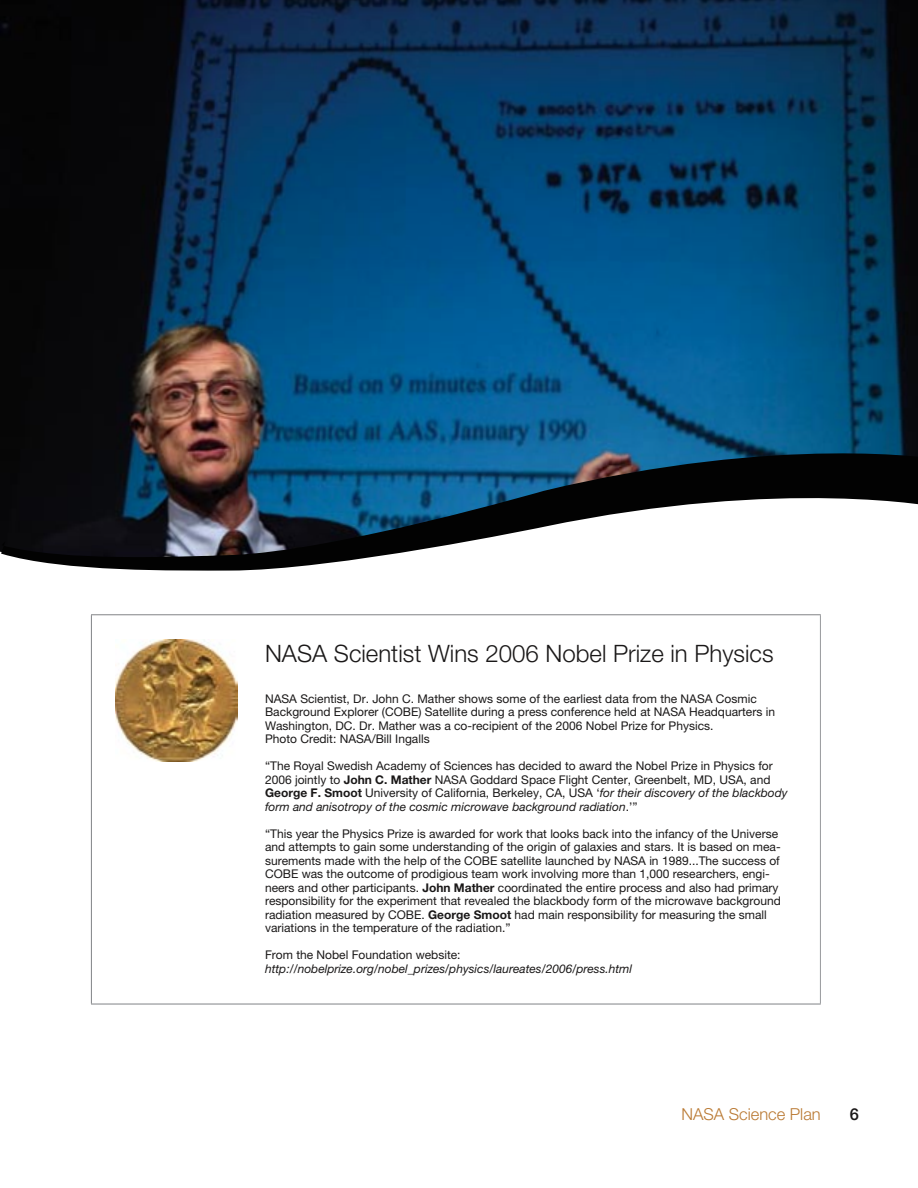
<style>
.page{position:relative;width:918px;height:1188px;background:#fff}
.page>*{position:absolute;margin:0;border:0;box-sizing:border-box;transform-origin:0 0}
.t1{font:300 24px "Helvetica Neue";color:#1a1818}
.t2{font:300 16.5px "Helvetica Neue";color:#ba7a34}
.t3{font:500 16.5px "Helvetica Neue";color:#1a1818}
.t4{font:12px/13.5px "Helvetica Neue";color:#1a1818}
.t5{font:italic 12px "Helvetica Neue";color:#1a1818}
.s1{font-weight:700}
.s2{font-style:italic}
</style>
<div class="page">
<hr style="left:91px;top:614px;width:730px;height:1px;background:#818386">
<hr style="left:91px;top:615px;width:1px;height:389px;background:#818386">
<hr style="left:91px;top:1004px;width:730px;height:1px;background:#818386">
<hr style="left:820px;top:615px;width:1px;height:389px;background:#97999c">
<img style="left:0;top:0;width:918px;height:429px">
<svg style="left:0;top:429px;width:918px;height:142px"></svg>
<img style="left:115px;top:640px;width:122px;height:122px">
<h3 class="t1" style="left:265px;top:639px;width:510px">NASA Scientist Wins 2006 Nobel Prize in Physics</h3>
<p class="t4" style="left:265px;top:691px;width:512px">NASA Scientist, Dr. John C. Mather shows some of the earliest data from the NASA Cosmic Background Explorer (COBE) Satellite during a press conference held at NASA Headquarters in Washington, DC. Dr. Mather was a co-recipient of the 2006 Nobel Prize for Physics.<br>Photo Credit: NASA/Bill Ingalls</p>
<p class="t4" style="left:265px;top:759px;width:524px">“The Royal Swedish Academy of Sciences has decided to award the Nobel Prize in Physics for 2006 jointly to <span class="s1">John C. Mather</span> NASA Goddard Space Flight Center, Greenbelt, MD, USA, and <span class="s1">George F. Smoot</span> University of California, Berkeley, CA, USA ‘<span class="s2">for their discovery of the blackbody form and anisotropy of the cosmic microwave background radiation</span>.’”</p>
<p class="t4" style="left:265px;top:826px;width:517px">“This year the Physics Prize is awarded for work that looks back into the infancy of the Universe and attempts to gain some understanding of the origin of galaxies and stars. It is based on mea&shy;surements made with the help of the COBE satellite launched by NASA in 1989...The success of COBE was the outcome of prodigious team work involving more than 1,000 researchers, engi&shy;neers and other participants. <span class="s1">John Mather</span> coordinated the entire process and also had primary responsibility for the experiment that revealed the blackbody form of the microwave background radiation measured by COBE. <span class="s1">George Smoot</span> had main responsibility for measuring the small variations in the temperature of the radiation.”</p>
<p class="t4" style="left:265px;top:948px;width:197px">From the Nobel Foundation website:</p>
<p class="t5" style="left:265px;top:961px;width:369px">http://nobelprize.org/nobel_prizes/physics/laureates/2006/press.html</p>
<h2 class="t2" style="left:681px;top:1104px;width:141px">NASA Science Plan</h2>
<h2 class="t3" style="left:850px;top:1105px;width:11px">6</h2>
</div>
